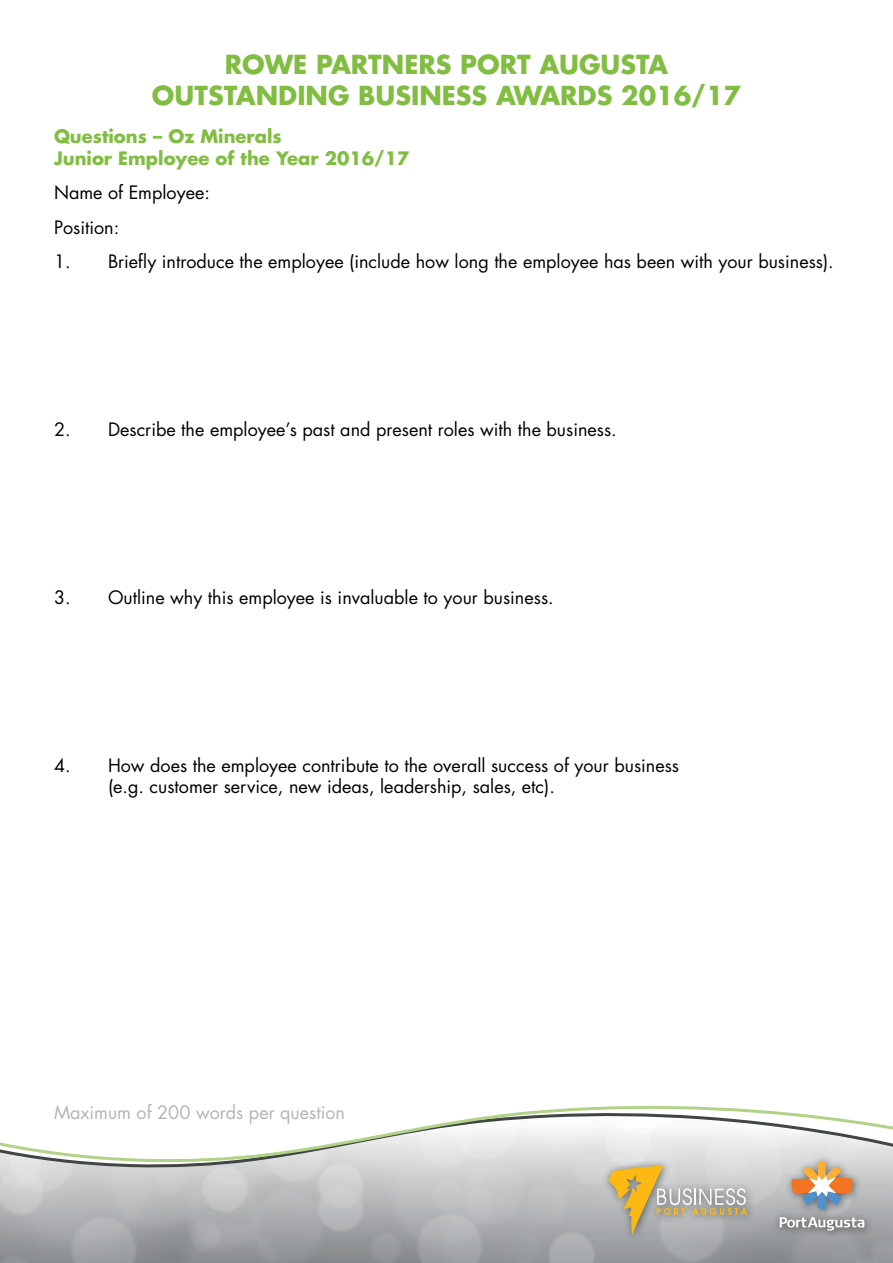
<style>
.page{position:relative;width:893px;height:1263px;background:#fff}
.page>*{position:absolute;margin:0;border:0;box-sizing:border-box;transform-origin:0 0}
.t1{font:700 25.5px/30.6px "Futura";color:#81bd41;text-align:center}
.t2{font:18px/34.3px "Futura";color:#000}
.t3{font:700 18px/21.6px "Futura";color:#81bd41}
.t4{font:18px "Futura";color:#b3b5b4}
</style>
<div class="page">
<svg style="left:0;top:1163px;width:893px;height:100px;background:#afb1b4"></svg>
<svg style="left:0;top:1105px;width:893px;height:58px"></svg>
<div style="left:602px;top:1159px;width:154px;height:84px;background:#000;opacity:.51"></div>
<svg style="left:608px;top:1166px;width:139px;height:69px;background:#c2b79b"></svg>
<div style="left:773px;top:1155px;width:100px;height:85px;background:#000;opacity:.51"></div>
<svg style="left:780px;top:1217px;width:84px;height:13px"></svg>
<svg style="left:792px;top:1161px;width:60px;height:49px;background:#c1a891"></svg>
<h1 class="t1" style="left:152px;top:49px;width:590px">ROWE PARTNERS PORT AUGUSTA<br>OUTSTANDING BUSINESS AWARDS 2016/17</h1>
<p class="t3" style="left:54px;top:125px;width:357px">Questions – Oz Minerals<br>Junior Employee of the Year 2016/17</p>
<p class="t2" style="left:54px;top:175px;width:157px">Name of Employee:<br>Position:</p>
<p class="t2" style="left:54px;top:244px;width:781px">1. Briefly introduce the employee (include how long the employee has been with your business).</p>
<p class="t2" style="left:54px;top:412px;width:564px">2. Describe the employee’s past and present roles with the business.</p>
<p class="t2" style="left:54px;top:580px;width:501px">3. Outline why this employee is invaluable to your business.</p>
<p class="t2" style="left:108px;top:754px;width:573px;line-height:21.6px;text-indent:-54px">4. How does the employee contribute to the overall success of your business (e.g. customer service, new ideas, leadership, sales, etc).</p>
<p class="t4" style="left:54px;top:1100px;width:293px">Maximum of 200 words per question</p>
</div>
